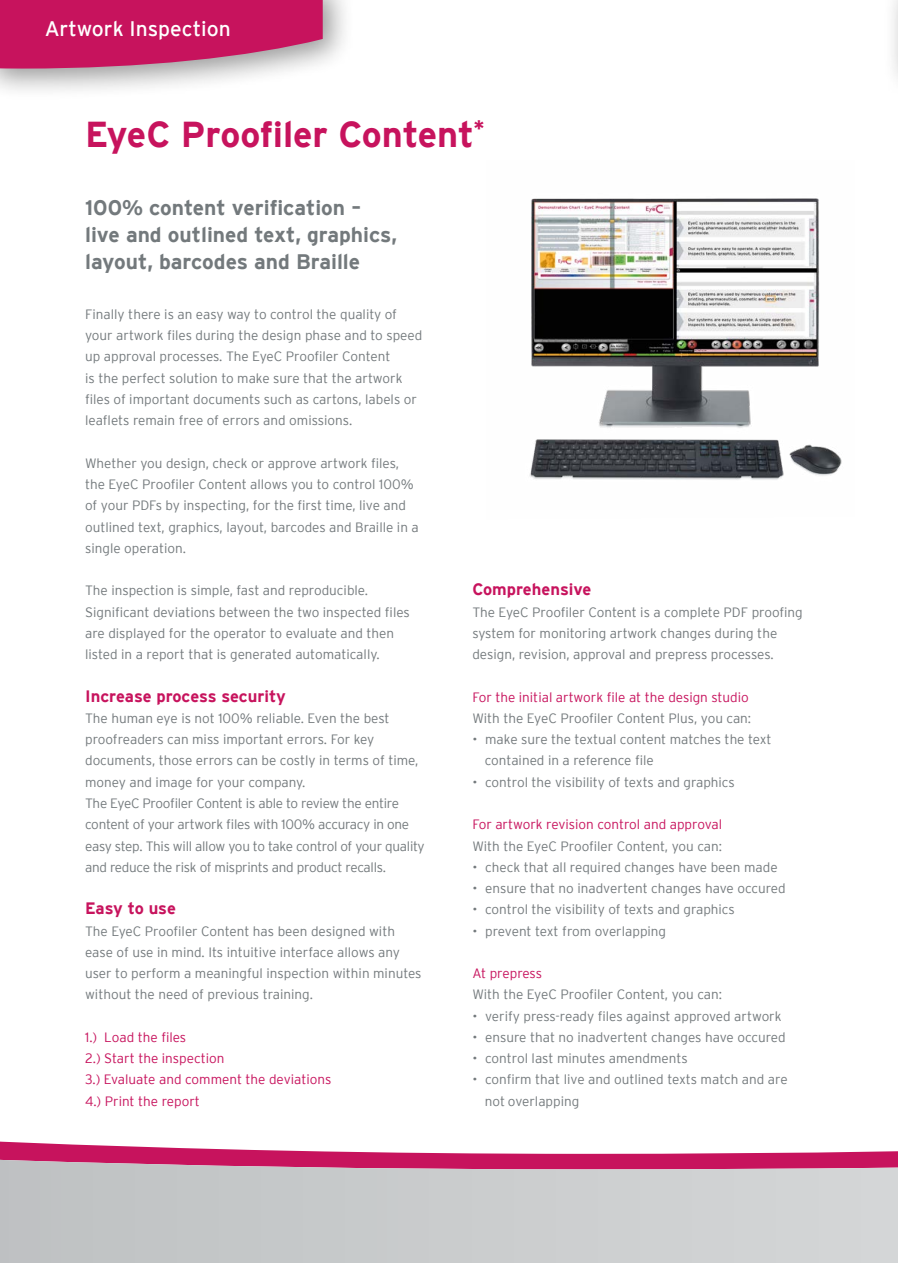
<style>
.page{position:relative;width:898px;height:1263px;background:#fff}
.page>*{position:absolute;margin:0;border:0;box-sizing:border-box;transform-origin:0 0}
.t1{font:700 36px "Interstate";letter-spacing:-.005em;color:#c7135d}
.t2{font:700 21px/27px "Interstate";color:#73797c}
.t3{font:21px "Interstate";color:#fff}
.t4{font:700 16.5px "Interstate";color:#c7135d}
.t5{font:300 13.5px/21.3px "Interstate";color:#73797c}
.t6{font:300 13.5px/21.3px "Interstate";letter-spacing:-.02em;color:#73797c}
.t7{font:300 13.5px/21.3px "Interstate";color:#c7135d}
</style>
<div class="page">
<div style="left:0;top:0;width:355px;height:101px;background:#000;opacity:.4"></div>
<svg style="left:0;top:0;width:322px;height:69px;background:#c72a6a"></svg>
<svg style="left:0;top:1141px;width:897px;height:19px"></svg>
<svg style="left:0;top:1160px;width:897px;height:103px;background:#c8bfc5"></svg>
<img style="left:529px;top:198px;width:313px;height:282px">
<h2 class="t3" style="left:45px;top:17px;width:187px">Artwork Inspection</h2>
<h1 class="t1" style="left:85px;top:114px;width:400px">EyeC Proofiler Content<sup>*</sup></h1>
<h2 class="t2" style="left:85px;top:193px;width:313px">100% content verification – live and outlined text, graphics, layout, barcodes and Braille</h2>
<p class="t5" style="left:85px;top:303px;width:339px">Finally there is an easy way to control the quality of your artwork files during the design phase and to speed up approval processes. The EyeC Proofiler Content<br>is the perfect solution to make sure that the artwork files of important documents such as cartons, labels or leaflets remain free of errors and omissions.</p>
<p class="t5" style="left:85px;top:452px;width:335px">Whether you design, check or approve artwork files, the EyeC Proofiler Content allows you to control 100% of your PDFs by inspecting, for the first time, live and outlined text, graphics, layout, barcodes and Braille in a single operation.</p>
<p class="t5" style="left:85px;top:580px;width:326px">The inspection is simple, fast and reproducible.<br>Significant deviations between the two inspected files are displayed for the operator to evaluate and then listed in a report that is generated automatically.</p>
<p class="t4" style="left:85px;top:687px;width:202px">Increase process security</p>
<p class="t6" style="left:85px;top:707px;width:341px">The human eye is not 100% reliable. Even the best proofreaders can miss important errors. For key documents, those errors can be costly in terms of time, money and image for your company.<br>The EyeC Proofiler Content is able to review the entire content of your artwork files with 100% accuracy in one easy step. This will allow you to take control of your quality and reduce the risk of misprints and product recalls.</p>
<p class="t4" style="left:85px;top:899px;width:92px">Easy to use</p>
<p class="t5" style="left:85px;top:920px;width:338px">The EyeC Proofiler Content has been designed with ease of use in mind. Its intuitive interface allows any user to perform a meaningful inspection within minutes without the need of previous training.</p>
<p class="t7" style="left:85px;top:1026px;width:248px">1.) Load the files<br>2.) Start the inspection<br>3.) Evaluate and comment the deviations<br>4.) Print the report</p>
<p class="t4" style="left:472px;top:580px;width:121px">Comprehensive</p>
<p class="t5" style="left:472px;top:601px;width:332px">The EyeC Proofiler Content is a complete PDF proofing system for monitoring artwork changes during the design, revision, approval and prepress processes.</p>
<p class="t7" style="left:472px;top:686px;width:278px">For the initial artwork file at the design studio</p>
<p class="t5" style="left:472px;top:707px;width:280px">With the EyeC Proofiler Content Plus, you can:</p>
<p class="t5" style="left:484px;top:729px;width:288px;text-indent:-12px">• make sure the textual content matches the text contained in a reference file</p>
<p class="t5" style="left:472px;top:771px;width:264px">• control the visibility of texts and graphics</p>
<p class="t7" style="left:472px;top:814px;width:251px">For artwork revision control and approval</p>
<p class="t5" style="left:472px;top:835px;width:251px">With the EyeC Proofiler Content, you can:</p>
<p class="t5" style="left:472px;top:856px;width:306px">• check that all required changes have been made</p>
<p class="t5" style="left:472px;top:877px;width:315px">• ensure that no inadvertent changes have occured</p>
<p class="t5" style="left:472px;top:899px;width:264px">• control the visibility of texts and graphics</p>
<p class="t5" style="left:472px;top:920px;width:195px">• prevent text from overlapping</p>
<p class="t7" style="left:472px;top:962px;width:71px">At prepress</p>
<p class="t5" style="left:472px;top:984px;width:251px">With the EyeC Proofiler Content, you can:</p>
<p class="t5" style="left:472px;top:1005px;width:310px">• verify press-ready files against approved artwork</p>
<p class="t5" style="left:472px;top:1026px;width:315px">• ensure that no inadvertent changes have occured</p>
<p class="t5" style="left:472px;top:1048px;width:217px">• control last minutes amendments</p>
<p class="t5" style="left:484px;top:1069px;width:304px;text-indent:-12px">• confirm that live and outlined texts match and are not overlapping</p>
</div>
